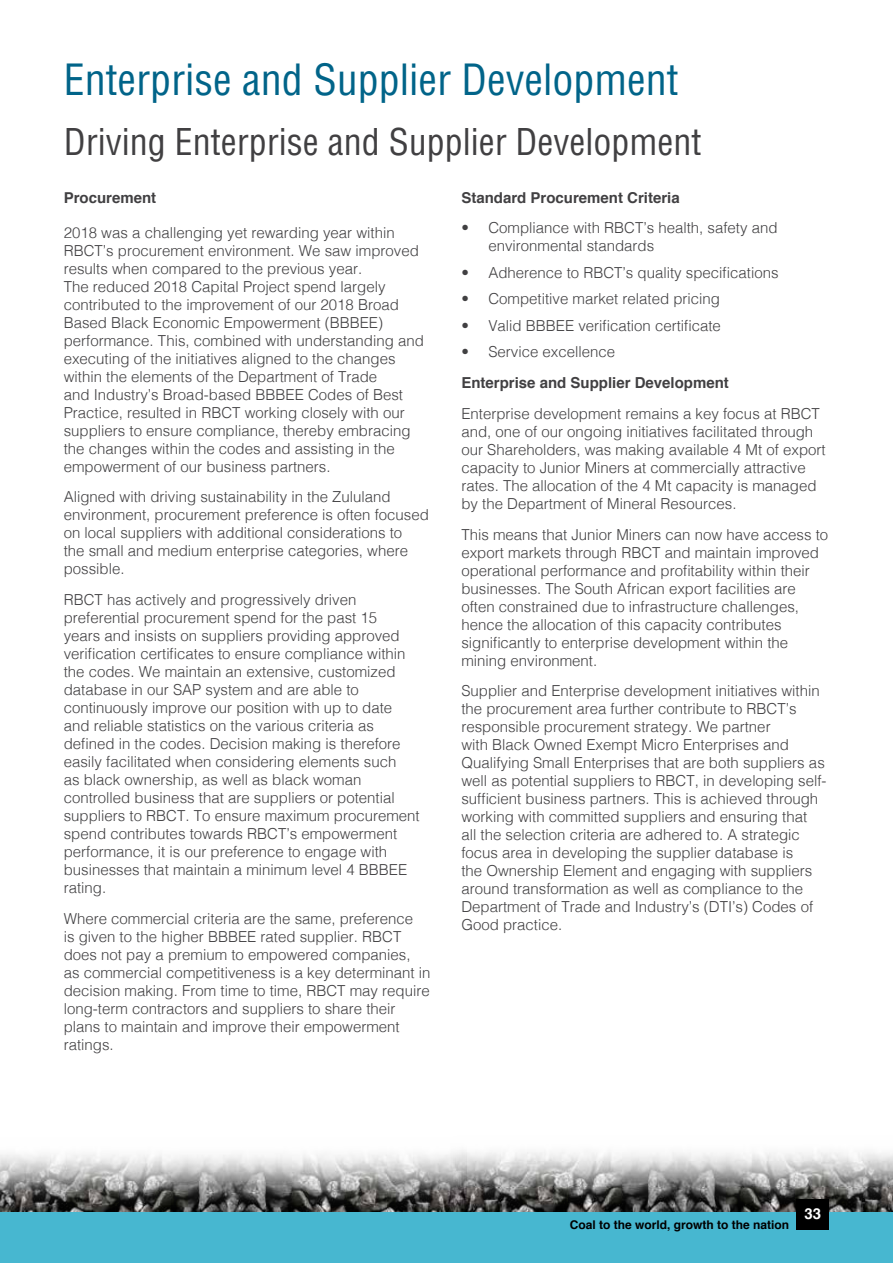
<style>
.page{position:relative;width:893px;height:1263px;background:#fff}
.page>*{position:absolute;margin:0;border:0;box-sizing:border-box;transform-origin:0 0}
.t1{font:condensed 42px "Helvetica";color:#016489}
.t2{font:condensed 36px "Helvetica";color:#414042}
.t3{font:300 15.15px/18px "Helvetica";color:#414042}
.t4{font:700 15.15px "Helvetica";color:#414042}
.t5{font:700 15px "Helvetica";color:#414042}
.t6{font:700 15px "Helvetica";color:#fff}
.t7{font:700 12px "Helvetica";color:#000}
</style>
<div class="page">
<img style="left:0;top:1154px;width:447px;height:59px">
<img style="left:447px;top:1150px;width:446px;height:63px">
<div style="left:0;top:1213px;width:893px;height:50px;background:#47b7d0"></div>
<div style="left:796px;top:1199px;width:33px;height:30px;background:#000"></div>
<h1 class="t1" style="left:64px;top:54px;width:616px">Enterprise and Supplier Development</h1>
<h2 class="t2" style="left:64px;top:119px;width:639px">Driving Enterprise and Supplier Development</h2>
<p class="t5" style="left:64px;top:185px;width:94px">Procurement</p>
<p class="t3" style="left:64px;top:222px;width:362px">2018 was a challenging yet rewarding year within RBCT’s procurement environment. We saw improved results when compared to the previous year.<br>The reduced 2018 Capital Project spend largely contributed to the improvement of our 2018 Broad Based Black Economic Empowerment (BBBEE) performance. This, combined with understanding and executing of the initiatives aligned to the changes within the elements of the Department of Trade<br>and Industry’s Broad-based BBBEE Codes of Best Practice, resulted in RBCT working closely with our suppliers to ensure compliance, thereby embracing the changes within the codes and assisting in the empowerment of our business partners.</p>
<p class="t3" style="left:64px;top:487px;width:367px">Aligned with driving sustainability in the Zululand environment, procurement preference is often focused on local suppliers with additional considerations to<br>the small and medium enterprise categories, where possible.</p>
<p class="t3" style="left:64px;top:590px;width:357px">RBCT has actively and progressively driven preferential procurement spend for the past 15<br>years and insists on suppliers providing approved verification certificates to ensure compliance within the codes. We maintain an extensive, customized database in our SAP system and are able to continuously improve our position with up to date and reliable statistics on the various criteria as defined in the codes. Decision making is therefore easily facilitated when considering elements such<br>as black ownership, as well as black woman controlled business that are suppliers or potential suppliers to RBCT. To ensure maximum procurement spend contributes towards RBCT’s empowerment performance, it is our preference to engage with businesses that maintain a minimum level 4 BBBEE rating.</p>
<p class="t3" style="left:64px;top:908px;width:368px">Where commercial criteria are the same, preference<br>is given to the higher BBBEE rated supplier. RBCT does not pay a premium to empowered companies,<br>as commercial competitiveness is a key determinant in decision making. From time to time, RBCT may require long-term contractors and suppliers to share their plans to maintain and improve their empowerment ratings.</p>
<p class="t5" style="left:461px;top:185px;width:220px">Standard Procurement Criteria</p>
<p class="t3" style="left:488px;top:218px;width:291px;text-indent:-27px">• Compliance with RBCT’s health, safety and environmental standards</p>
<p class="t3" style="left:461px;top:262px;width:319px">• Adherence to RBCT’s quality specifications</p>
<p class="t3" style="left:461px;top:289px;width:260px">• Competitive market related pricing</p>
<p class="t3" style="left:461px;top:315px;width:261px">• Valid BBBEE verification certificate</p>
<p class="t3" style="left:461px;top:342px;width:155px">• Service excellence</p>
<p class="t4" style="left:461px;top:371px;width:269px">Enterprise and Supplier Development</p>
<p class="t3" style="left:461px;top:403px;width:366px">Enterprise development remains a key focus at RBCT and, one of our ongoing initiatives facilitated through our Shareholders, was making available 4 Mt of export capacity to Junior Miners at commercially attractive rates. The allocation of the 4 Mt capacity is managed by the Department of Mineral Resources.</p>
<p class="t3" style="left:461px;top:524px;width:368px">This means that Junior Miners can now have access to export markets through RBCT and maintain improved operational performance and profitability within their businesses. The South African export facilities are often constrained due to infrastructure challenges, hence the allocation of this capacity contributes significantly to enterprise development within the mining environment.</p>
<p class="t3" style="left:461px;top:681px;width:367px">Supplier and Enterprise development initiatives within the procurement area further contribute to RBCT’s responsible procurement strategy. We partner<br>with Black Owned Exempt Micro Enterprises and Qualifying Small Enterprises that are both suppliers as well as potential suppliers to RBCT, in developing self&shy;sufficient business partners. This is achieved through working with committed suppliers and ensuring that<br>all the selection criteria are adhered to. A strategic focus area in developing the supplier database is<br>the Ownership Element and engaging with suppliers around transformation as well as compliance to the Department of Trade and Industry’s (DTI’s) Codes of Good practice.</p>
<p class="t7" style="left:570px;top:1215px;width:221px">Coal to the world, growth to the nation</p>
<p class="t6" style="left:804px;top:1202px;width:18px">33</p>
</div>
